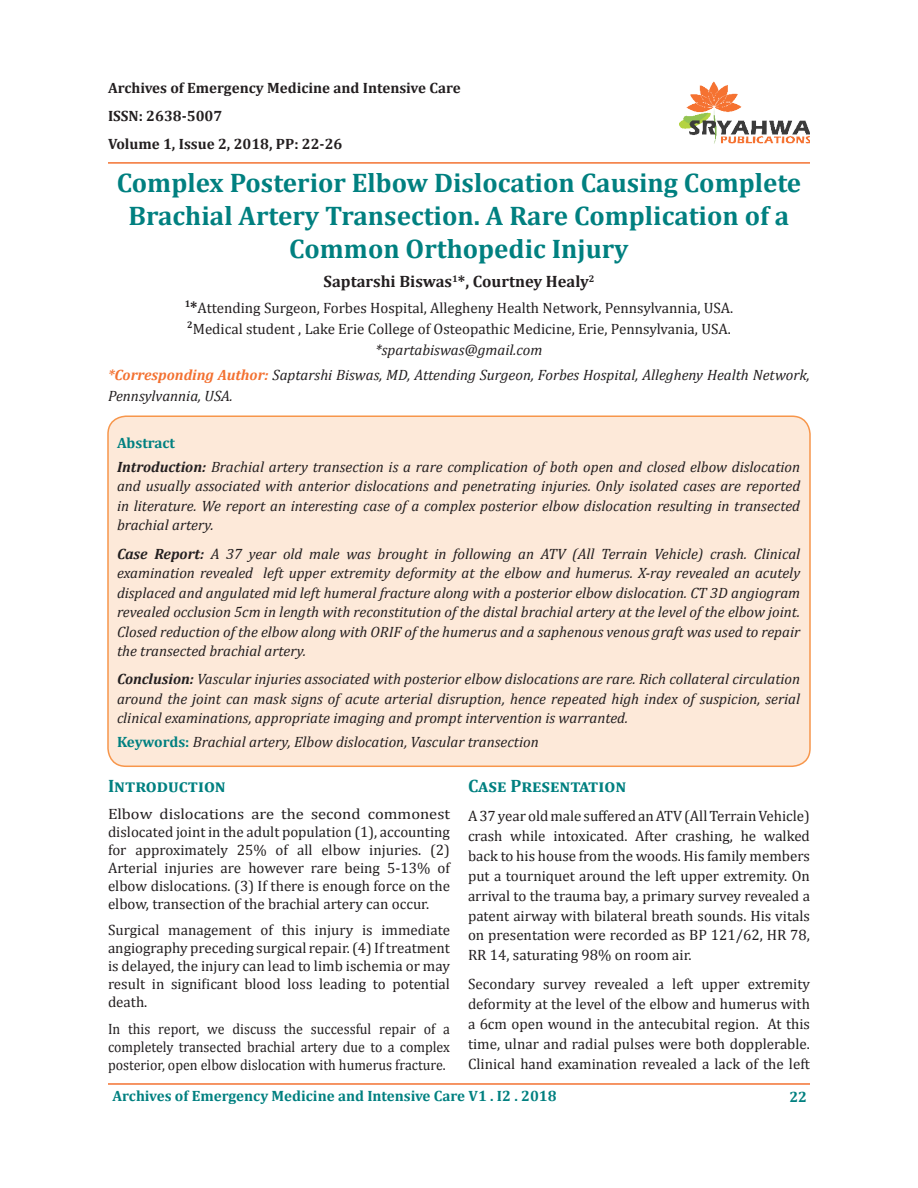
<style>
.page{position:relative;width:918px;height:1188px;background:#fff}
.page>*{position:absolute;margin:0;border:0;box-sizing:border-box;transform-origin:0 0}
.t1{font:700 27px/33px "Cambria";color:#008080;text-align:center}
.t2{font:700 18px "Cambria";color:#008080}
.t3{font:700 16.5px "Cambria";color:#231f20}
.t4{font:italic 15px/19.5px "Cambria";color:#231f20;text-align:justify}
.t5{font:15px/20px "Cambria";color:#231f20;text-align:justify}
.t6{font:15px/18px "Cambria";color:#231f20;text-align:justify;scale:1.1 1}
.t7{font:15px/18px "Cambria";color:#231f20;text-align:justify;scale:.93 1}
.t8{font:700 15px "Cambria";color:#231f20}
.t9{font:700 15px "Cambria";color:#008080}
.s1{font-weight:700;font-size:16.5px}
.s2{font-weight:700;color:#f37131}
.s3{font-weight:700}
.s4{font-weight:700;font-style:normal;color:#008080}
</style>
<div class="page">
<hr style="left:108px;top:1083px;width:702px;height:2px;background:#f37232">
<hr style="left:108px;top:162px;width:702px;height:2px;background:#f37232">
<img style="left:680px;top:81px;width:130px;height:62px">
<div style="left:108px;top:416px;width:702px;height:350px;background:#fde9d9;border-radius:18px"></div>
<div style="left:107px;top:416px;width:704px;height:351px;border:2px solid #f7964b;border-radius:18px"></div>
<p class="t8" style="left:108px;top:77px;width:354px">Archives of Emergency Medicine and Intensive Care</p>
<p class="t8" style="left:108px;top:106px;width:116px">ISSN: 2638-5007</p>
<p class="t8" style="left:108px;top:134px;width:236px">Volume 1, Issue 2, 2018, PP: 22-26</p>
<p class="t1" style="left:117px;top:165px;width:686px">Complex Posterior Elbow Dislocation Causing Complete<br>Brachial Artery Transection. A Rare Complication of a<br>Common Orthopedic Injury</p>
<p class="t3" style="left:324px;top:270px;width:272px">Saptarshi Biswas<sup>1</sup>*, Courtney Healy<sup>2</sup></p>
<p class="t5" style="left:185px;top:298px;width:550px"><sup>1</sup><span class="s1">*</span>Attending Surgeon, Forbes Hospital, Allegheny Health Network, Pennsylvannia, USA.</p>
<p class="t5" style="left:187px;top:319px;width:545px"><sup>2</sup>Medical student , Lake Erie College of Osteopathic Medicine, Erie, Pennsylvania, USA.</p>
<p class="t4" style="left:376px;top:339px;width:168px">*spartabiswas@gmail.com</p>
<p class="t4" style="left:108px;top:364px;width:703px;line-height:21px"><span class="s2">*Corresponding Author:</span> Saptarshi Biswas, MD, Attending Surgeon, Forbes Hospital, Allegheny Health Network,<br>Pennsylvannia, USA.</p>
<p class="t9" style="left:117px;top:432px;width:60px">Abstract</p>
<p class="t4" style="left:117px;top:456px;width:685px"><span class="s3">Introduction:</span> Brachial artery transection is a rare complication of both open and closed elbow dislocation and usually associated with anterior dislocations and penetrating injuries. Only isolated cases are reported in literature. We report an interesting case of a complex posterior elbow dislocation resulting in transected brachial artery.</p>
<p class="t4" style="left:117px;top:543px;width:685px"><span class="s3">Case Report:</span> A 37 year old male was brought in following an ATV (All Terrain Vehicle) crash. Clinical examination revealed left upper extremity deformity at the elbow and humerus. X-ray revealed an acutely displaced and angulated mid left humeral fracture along with a posterior elbow dislocation. CT 3D angiogram revealed occlusion 5cm in length with reconstitution of the distal brachial artery at the level of the elbow joint.<br>Closed reduction of the elbow along with ORIF of the humerus and a saphenous venous graft was used to repair the transected brachial artery.</p>
<p class="t4" style="left:117px;top:669px;width:685px"><span class="s3">Conclusion:</span> Vascular injuries associated with posterior elbow dislocations are rare. Rich collateral circulation around the joint can mask signs of acute arterial disruption, hence repeated high index of suspicion, serial clinical examinations, appropriate imaging and prompt intervention is warranted.</p>
<p class="t4" style="left:117px;top:732px;width:423px"><span class="s4">Keywords:</span> Brachial artery, Elbow dislocation, Vascular transection</p>
<p class="t2" style="left:108px;top:773px;width:119px">Introduction</p>
<p class="t6" style="left:108px;top:805px;width:312px">Elbow dislocations are the second commonest dislocated joint in the adult population (1), accounting for approximately 25% of all elbow injuries. (2)<br>Arterial injuries are however rare being 5-13% of elbow dislocations. (3) If there is enough force on the elbow, transection of the brachial artery can occur.</p>
<p class="t5" style="left:108px;top:921px;width:344px;line-height:18px">Surgical management of this injury is immediate angiography preceding surgical repair. (4) If treatment is delayed, the injury can lead to limb ischemia or may result in significant blood loss leading to potential death.</p>
<p class="t7" style="left:108px;top:1020px;width:369px">In this report, we discuss the successful repair of a completely transected brachial artery due to a complex posterior, open elbow dislocation with humerus fracture.</p>
<p class="t2" style="left:468px;top:773px;width:160px">Case Presentation</p>
<p class="t5" style="left:468px;top:806px;width:344px">A 37 year old male suffered an ATV (All Terrain Vehicle) crash while intoxicated. After crashing, he walked back to his house from the woods. His family members put a tourniquet around the left upper extremity. On arrival to the trauma bay, a primary survey revealed a patent airway with bilateral breath sounds. His vitals on presentation were recorded as BP 121/62, HR 78, RR 14, saturating 98% on room air.</p>
<p class="t5" style="left:468px;top:974px;width:343px">Secondary survey revealed a left upper extremity deformity at the level of the elbow and humerus with a 6cm open wound in the antecubital region. At this time, ulnar and radial pulses were both dopplerable.<br>Clinical hand examination revealed a lack of the left</p>
<p class="t9" style="left:112px;top:1086px;width:446px">Archives of Emergency Medicine and Intensive Care V1 . I2 . 2018</p>
<p class="t9" style="left:789px;top:1087px;width:19px">22</p>
</div>
